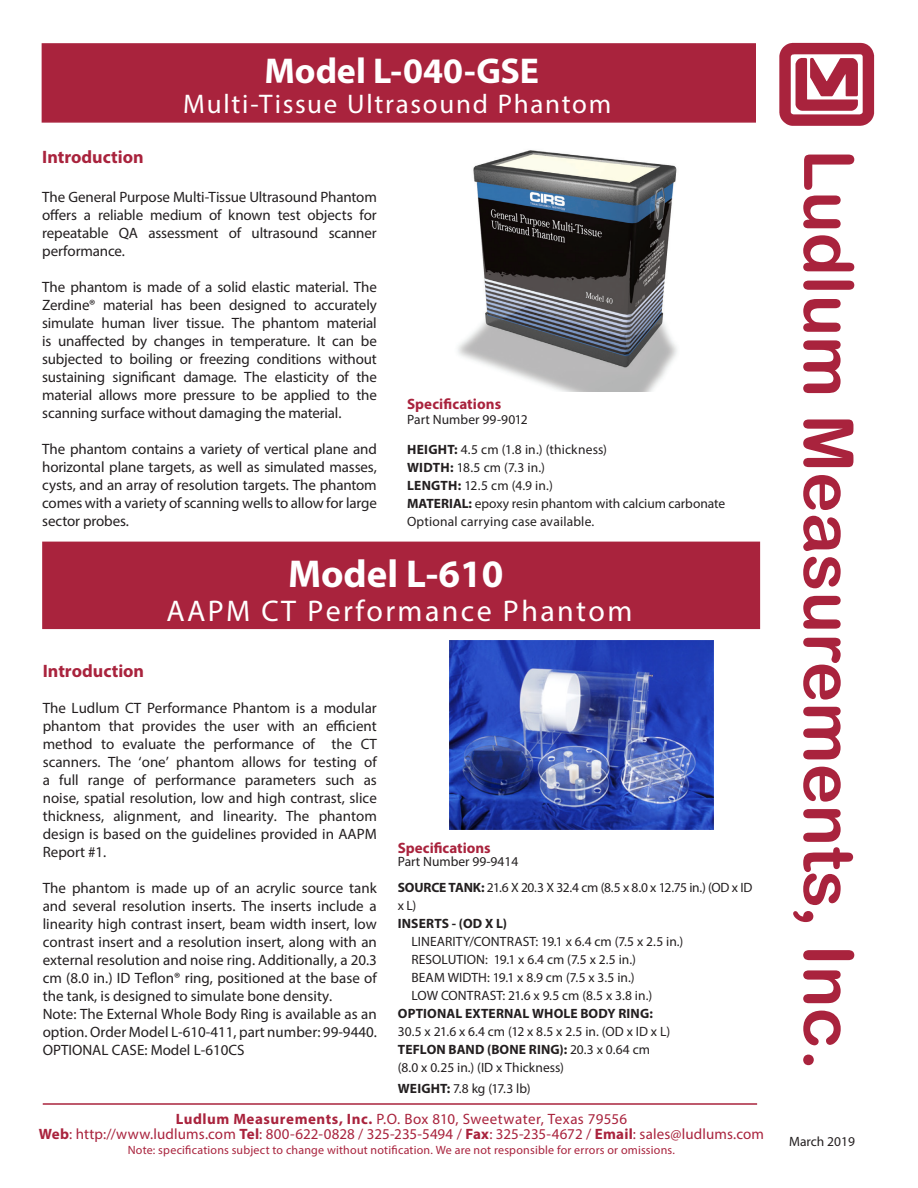
<style>
.page{position:relative;width:918px;height:1188px;background:#fff}
.page>*{position:absolute;margin:0;border:0;box-sizing:border-box;transform-origin:0 0}
.t1{font:69px "Arial Rounded MT Bold";color:#a9233d}
.t2{font:700 39px "Myriad Pro";color:#fff}
.t3{font:700 36px "Myriad Pro";color:#fff}
.t4{font:30px "Myriad Pro";letter-spacing:.08em;color:#fff}
.t5{font:27px "Myriad Pro";letter-spacing:.065em;color:#fff}
.Subhead_2{font:700 18px "Myriad Pro";color:#a9233d}
.t6{font:15px/18px "Myriad Pro";color:#231f20;text-align:justify}
.t7{font:15px "Myriad Pro";letter-spacing:.01em;color:#a9233d}
.Subhead_2-2{font:700 15px "Myriad Pro";letter-spacing:.005em;color:#a9233d}
.t8{font:13.5px "Myriad Pro";color:#231f20}
.t9{font:700 13.5px "Myriad Pro";letter-spacing:.01em;color:#231f20}
.t10{font:13.5px/18px "Myriad Pro";letter-spacing:-.025em;color:#231f20}
.t11{font:12px "Myriad Pro";letter-spacing:.02em;color:#a9233d}
.s1{font-weight:700}
.s2{font-weight:400}
.s3{font-size:72px}
</style>
<div class="page">
<img style="left:779px;top:42px;width:96px;height:84px">
<hr style="left:43px;top:1103px;width:714px;height:2px;background:#a9233d">
<img style="left:449px;top:641px;width:264px;height:188px">
<img style="left:458px;top:150px;width:219px;height:241px">
<div style="left:42px;top:43px;width:714px;height:80px;background:#a9233d;border:2px solid #a9233d"></div>
<div style="left:42px;top:542px;width:718px;height:87px;background:#a9233d"></div>
<p class="t3" style="left:265px;top:47px;width:276px">Model L-040-GSE</p>
<p class="t5" style="left:183px;top:87px;width:430px">Multi-Tissue Ultrasound Phantom</p>
<p class="Subhead_2" style="left:42px;top:145px;width:103px">Introduction</p>
<p class="t6" style="left:42px;top:187px;width:336px">The General Purpose Multi-Tissue Ultrasound Phantom offers a reliable medium of known test objects for repeatable QA assessment of ultrasound scanner performance.</p>
<p class="t6" style="left:42px;top:277px;width:336px">The phantom is made of a solid elastic material. The Zerdine® material has been designed to accurately simulate human liver tissue. The phantom material is unaffected by changes in temperature. It can be subjected to boiling or freezing conditions without sustaining significant damage. The elasticity of the material allows more pressure to be applied to the scanning surface without damaging the material.</p>
<p class="t6" style="left:42px;top:439px;width:336px">The phantom contains a variety of vertical plane and horizontal plane targets, as well as simulated masses, cysts, and an array of resolution targets. The phantom comes with a variety of scanning wells to allow for large sector probes.</p>
<p class="Subhead_2-2" style="left:407px;top:394px;width:96px">Specifications</p>
<p class="t8" style="left:407px;top:411px;width:122px">Part Number 99-9012</p>
<p class="t8" style="left:407px;top:441px;width:202px"><span class="s1">HEIGHT:</span> 4.5 cm (1.8 in.) (thickness)</p>
<p class="t8" style="left:407px;top:459px;width:140px"><span class="s1">WIDTH:</span> 18.5 cm (7.3 in.)</p>
<p class="t8" style="left:407px;top:477px;width:147px"><span class="s1">LENGTH:</span> 12.5 cm (4.9 in.)</p>
<p class="t8" style="left:407px;top:495px;width:320px"><span class="s1">MATERIAL:</span> epoxy resin phantom with calcium carbonate</p>
<p class="t8" style="left:407px;top:513px;width:189px">Optional carrying case available.</p>
<p class="t2" style="left:288px;top:548px;width:217px">Model L-610</p>
<p class="t4" style="left:166px;top:593px;width:468px">AAPM CT Performance Phantom</p>
<p class="Subhead_2" style="left:43px;top:659px;width:103px">Introduction</p>
<p class="t6" style="left:43px;top:698px;width:336px">The Ludlum CT Performance Phantom is a modular phantom that provides the user with an efficient method to evaluate the performance of the CT scanners. The ‘one’ phantom allows for testing of a full range of performance parameters such as noise, spatial resolution, low and high contrast, slice thickness, alignment, and linearity. The phantom design is based on the guidelines provided in AAPM Report #1.</p>
<p class="t6" style="left:43px;top:878px;width:336px">The phantom is made up of an acrylic source tank and several resolution inserts. The inserts include a linearity high contrast insert, beam width insert, low contrast insert and a resolution insert, along with an external resolution and noise ring. Additionally, a 20.3 cm (8.0 in.) ID Teflon® ring, positioned at the base of the tank, is designed to simulate bone density.</p>
<p class="t6" style="left:43px;top:1004px;width:336px">Note: The External Whole Body Ring is available as an option. Order Model L-610-411, part number: 99-9440.</p>
<p class="t6" style="left:43px;top:1040px;width:203px">OPTIONAL CASE: Model L-610CS</p>
<p class="Subhead_2-2" style="left:398px;top:838px;width:94px">Specifications</p>
<p class="t8" style="left:398px;top:853px;width:122px">Part Number 99-9414</p>
<p class="t10" style="left:398px;top:878px;width:356px"><span class="s1">SOURCE TANK:</span> 21.6 X 20.3 X 32.4 cm (8.5 x 8.0 x 12.75 in.) (OD x ID x L)</p>
<p class="t9" style="left:398px;top:914px;width:111px">INSERTS - (OD X L)</p>
<p class="t8" style="left:411px;top:933px;width:274px">LINEARITY/CONTRAST: 19.1 x 6.4 cm (7.5 x 2.5 in.)</p>
<p class="t8" style="left:411px;top:951px;width:226px">RESOLUTION: 19.1 x 6.4 cm (7.5 x 2.5 in.)</p>
<p class="t8" style="left:411px;top:969px;width:225px">BEAM WIDTH: 19.1 x 8.9 cm (7.5 x 3.5 in.)</p>
<p class="t8" style="left:411px;top:987px;width:242px">LOW CONTRAST: 21.6 x 9.5 cm (8.5 x 3.8 in.)</p>
<p class="t9" style="left:398px;top:1004px;width:257px">OPTIONAL EXTERNAL WHOLE BODY RING:</p>
<p class="t8" style="left:398px;top:1023px;width:274px">30.5 x 21.6 x 6.4 cm (12 x 8.5 x 2.5 in. (OD x ID x L)</p>
<p class="t9" style="left:398px;top:1040px;width:254px">TEFLON BAND (BONE RING): <span class="s2">20.3 x 0.64 cm</span></p>
<p class="t8" style="left:398px;top:1059px;width:168px">(8.0 x 0.25 in.) (ID x Thickness)</p>
<p class="t8" style="left:398px;top:1080px;width:134px"><span class="s1">WEIGHT:</span> 7.8 kg (17.3 lb)</p>
<p class="t7" style="left:176px;top:1109px;width:453px"><span class="s1">Ludlum Measurements, Inc.</span> P.O. Box 810, Sweetwater, Texas 79556</p>
<p class="t7" style="left:39px;top:1124px;width:727px"><span class="s1">Web</span>: http://www.ludlums.com <span class="s1">Tel</span>: 800-622-0828 / 325-235-5494 / <span class="s1">Fax</span>: 325-235-4672 / <span class="s1">Email</span>: sales@ludlums.com</p>
<p class="t11" style="left:128px;top:1142px;width:549px">Note: specifications subject to change without notification. We are not responsible for errors or omissions.</p>
<p class="t1" style="left:869px;top:149px;width:923px;rotate:90deg">Ludlum Measurements, Inc<span class="s3">.</span></p>
<p class="t8" style="left:789px;top:1133px;width:67px">March 2019</p>
</div>
